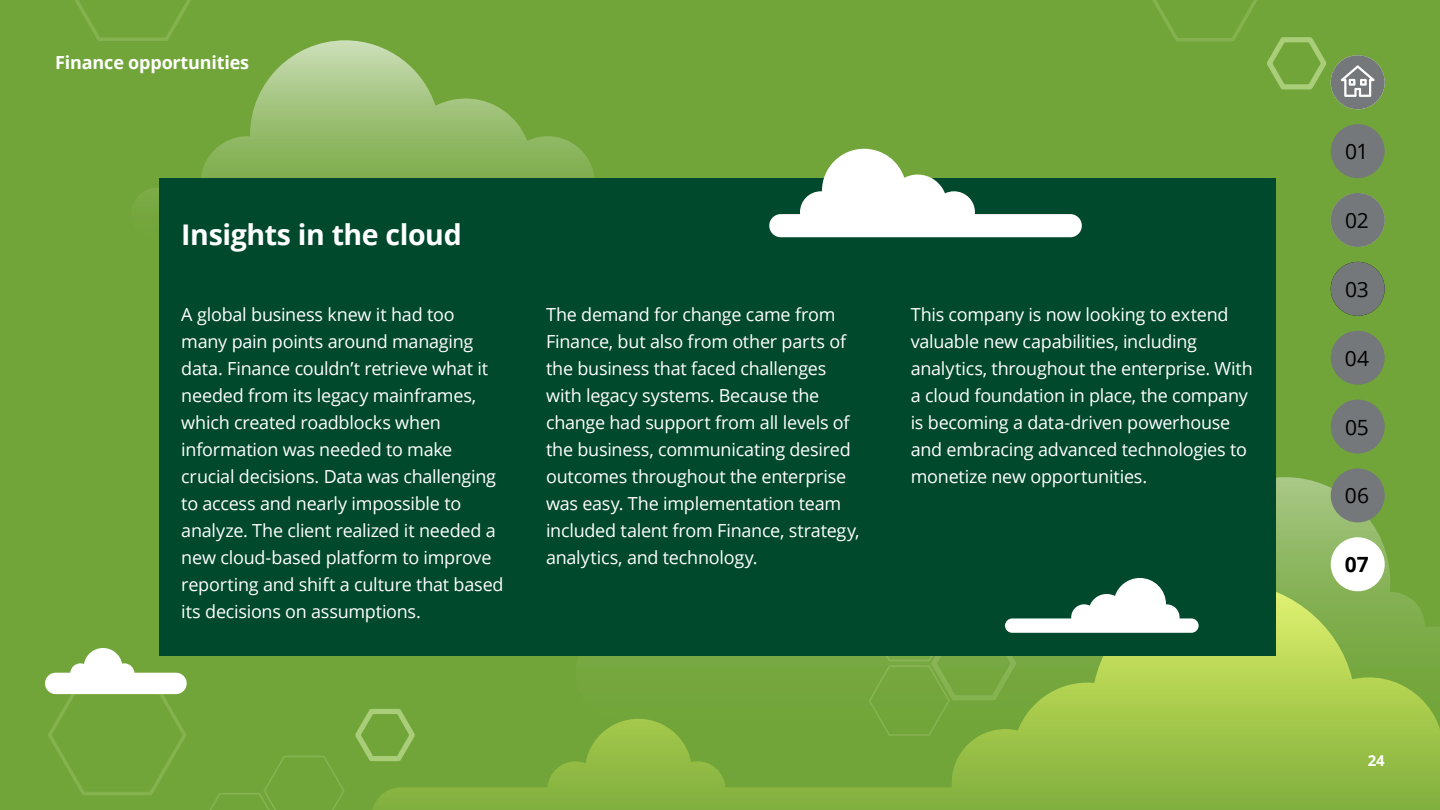
<style>
.page{position:relative;width:1440px;height:810px;background:#71a53a}
.page>*{position:absolute;margin:0;border:0;box-sizing:border-box;transform-origin:0 0}
.t1{font:700 28.5px "Open Sans";letter-spacing:-.015em;color:#fff}
.t2{font:21px "Open Sans";letter-spacing:-.015em;color:#000}
.t3{font:700 21px "Open Sans";color:#000}
.t4{font:18px/27px "Open Sans";letter-spacing:-.015em;color:#fff}
.t5{font:700 18px "Open Sans";letter-spacing:-.01em;color:#fff}
.t6{font:700 15px "Open Sans";color:#fff}
</style>
<div class="page">
<svg style="left:373px;top:720px;width:1067px;height:90px"></svg>
<svg style="left:138px;top:40px;width:456px;height:158px"></svg>
<svg style="left:628px;top:389px;width:812px;height:331px"></svg>
<svg style="left:355px;top:709px;width:60px;height:52px"></svg>
<svg style="left:210px;top:756px;width:134px;height:54px"></svg>
<svg style="left:75px;top:0;width:127px;height:41px"></svg>
<div style="left:1331px;top:537px;width:54px;height:54px;background:#fff;border-radius:50%"></div>
<div style="left:1331px;top:468px;width:54px;height:54px;background:#75787b;border-radius:50%"></div>
<div style="left:1331px;top:400px;width:54px;height:54px;background:#75787b;border-radius:50%"></div>
<div style="left:1331px;top:331px;width:54px;height:54px;background:#75787b;border-radius:50%"></div>
<div style="left:1331px;top:124px;width:54px;height:54px;background:#75787b;border-radius:50%"></div>
<svg style="left:1152px;top:0;width:233px;height:109px"></svg>
<div style="left:1331px;top:262px;width:54px;height:54px;background:#75787b;border-radius:50%"></div>
<div style="left:1331px;top:193px;width:54px;height:54px;background:#75787b;border-radius:50%"></div>
<div style="left:159px;top:178px;width:1116px;height:478px;background:#00492c"></div>
<svg style="left:769px;top:149px;width:313px;height:88px"></svg>
<svg style="left:45px;top:648px;width:142px;height:147px"></svg>
<svg style="left:869px;top:578px;width:330px;height:158px"></svg>
<p class="t5" style="left:55px;top:50px;width:195px">Finance opportunities</p>
<h1 class="t1" style="left:181px;top:214px;width:282px">Insights in the cloud</h1>
<p class="t4" style="left:181px;top:301px;width:324px">A global business knew it had too many pain points around managing data. Finance couldn’t retrieve what it needed from its legacy mainframes, which created roadblocks when information was needed to make crucial decisions. Data was challenging to access and nearly impossible to analyze. The client realized it needed a new cloud-based platform to improve reporting and shift a culture that based its decisions on assumptions.</p>
<p class="t4" style="left:546px;top:301px;width:315px">The demand for change came from Finance, but also from other parts of the business that faced challenges with legacy systems. Because the change had support from all levels of the business, communicating desired outcomes throughout the enterprise was easy. The implementation team included talent from Finance, strategy, analytics, and technology.</p>
<p class="t4" style="left:911px;top:301px;width:344px">This company is now looking to extend valuable new capabilities, including analytics, throughout the enterprise. With a cloud foundation in place, the company is becoming a data-driven powerhouse and embracing advanced technologies to monetize new opportunities.</p>
<p class="t2" style="left:1345px;top:137px;width:25px">01</p>
<p class="t2" style="left:1345px;top:206px;width:25px">02</p>
<p class="t2" style="left:1345px;top:275px;width:25px">03</p>
<p class="t2" style="left:1345px;top:344px;width:26px">04</p>
<p class="t2" style="left:1345px;top:413px;width:25px">05</p>
<p class="t2" style="left:1345px;top:481px;width:26px">06</p>
<p class="t3" style="left:1345px;top:550px;width:25px">07</p>
<p class="t6" style="left:1368px;top:750px;width:18px">24</p>
</div>
